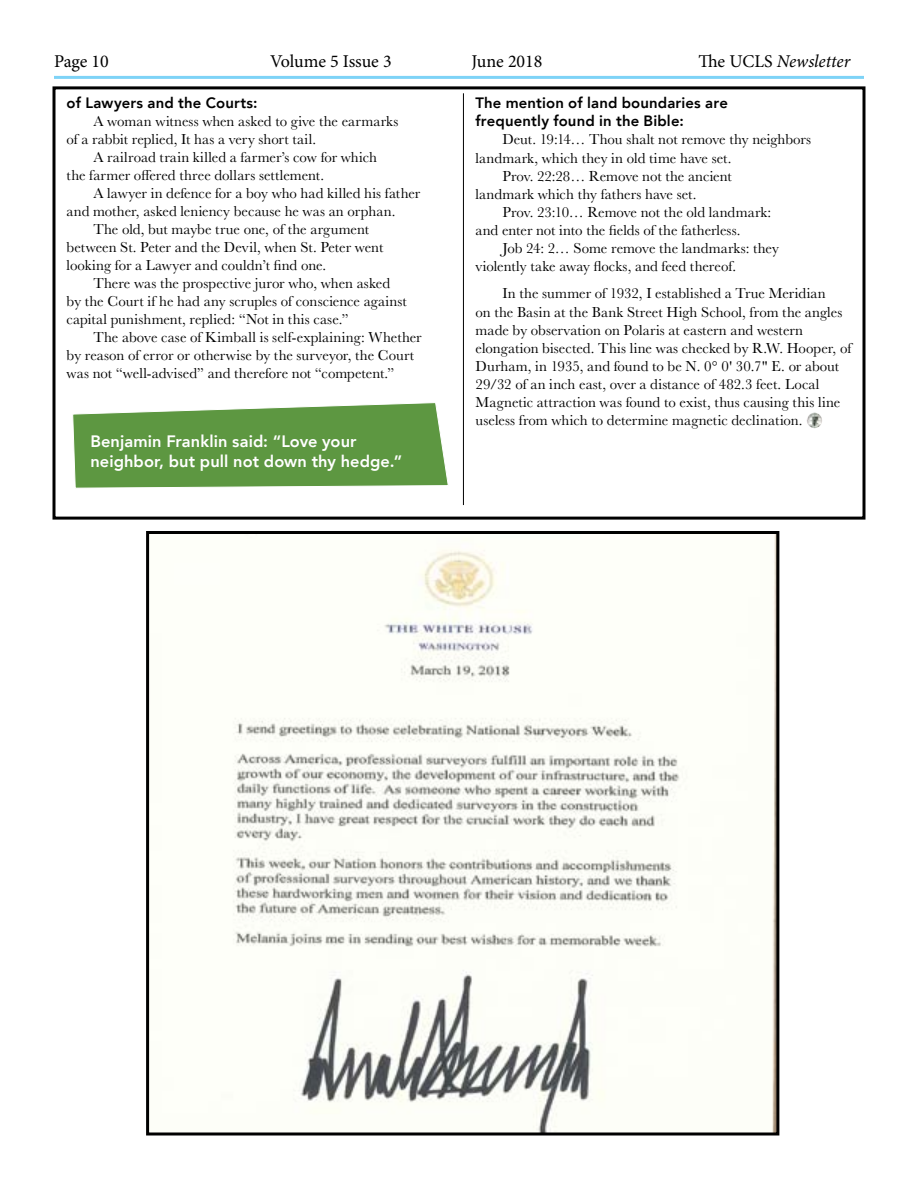
<style>
.page{position:relative;width:918px;height:1188px;background:#fff}
.page>*{position:absolute;margin:0;border:0;box-sizing:border-box;transform-origin:0 0}
.t1{font:18px "Minion Pro";letter-spacing:-.005em;color:#000}
.t2{font:italic 18px "Minion Pro";letter-spacing:-.005em;color:#000}
.t3{font:800 16.5px/19.8px "Avenir";letter-spacing:.005em;color:#fff}
.t4{font:15px/18.1px "Baskerville";letter-spacing:.005em;color:#000}
.t5{font:800 15px/18px "Avenir";letter-spacing:.01em;color:#000}
.s1{font-style:normal}
</style>
<div class="page">
<hr style="left:54px;top:76px;width:810px;height:3px;background:#7ed3f7">
<img style="left:233px;top:535px;width:542px;height:597px">
<div style="left:146px;top:531px;width:633px;height:605px;border:3px solid #000"></div>
<img style="left:807px;top:413px;width:15px;height:15px;border-radius:8px">
<svg style="left:72px;top:402px;width:376px;height:87px;background:#72a45a"></svg>
<hr style="left:463px;top:93px;width:1px;height:412px;background:#000">
<div style="left:52px;top:86px;width:814px;height:434px;border:3px solid #000"></div>
<p class="t1" style="left:54px;top:49px;width:56px">Page 10</p>
<p class="t1" style="left:270px;top:49px;width:123px">Volume 5 Issue 3</p>
<p class="t1" style="left:472px;top:49px;width:72px">June 2018</p>
<p class="t2" style="left:698px;top:49px;width:153px"><span class="s1">The UCLS</span> Newsletter</p>
<p class="t5" style="left:67px;top:94px;width:192px">of Lawyers and the Courts:</p>
<p class="t4" style="left:67px;top:113px;width:333px;text-indent:27px">A woman witness when asked to give the earmarks of a rabbit replied, It has a very short tail.</p>
<p class="t4" style="left:67px;top:149px;width:312px;text-indent:27px">A railroad train killed a farmer’s cow for which the farmer offered three dollars settlement.</p>
<p class="t4" style="left:93px;top:185px;width:328px">A lawyer in defence for a boy who had killed his father</p>
<p class="t4" style="left:67px;top:203px;width:330px">and mother, asked leniency because he was an orphan.</p>
<p class="t4" style="left:93px;top:221px;width:277px">The old, but maybe true one, of the argument</p>
<p class="t4" style="left:67px;top:239px;width:318px">between St. Peter and the Devil, when St. Peter went</p>
<p class="t4" style="left:67px;top:257px;width:261px">looking for a Lawyer and couldn’t find one.</p>
<p class="t4" style="left:93px;top:275px;width:298px">There was the prospective juror who, when asked</p>
<p class="t4" style="left:67px;top:293px;width:342px">by the Court if he had any scruples of conscience against</p>
<p class="t4" style="left:67px;top:311px;width:283px">capital punishment, replied: “Not in this case.”</p>
<p class="t4" style="left:93px;top:329px;width:330px">The above case of Kimball is self-explaining: Whether</p>
<p class="t4" style="left:67px;top:347px;width:349px">by reason of error or otherwise by the surveyor, the Court</p>
<p class="t4" style="left:67px;top:365px;width:329px">was not “well-advised” and therefore not “competent.”</p>
<p class="t5" style="left:476px;top:94px;width:254px">The mention of land boundaries are frequently found in the Bible:</p>
<p class="t4" style="left:502px;top:131px;width:310px">Deut. 19:14… Thou shalt not remove thy neighbors</p>
<p class="t4" style="left:476px;top:149px;width:257px">landmark, which they in old time have set.</p>
<p class="t4" style="left:502px;top:167px;width:231px">Prov. 22:28… Remove not the ancient</p>
<p class="t4" style="left:476px;top:185px;width:222px">landmark which thy fathers have set.</p>
<p class="t4" style="left:502px;top:203px;width:270px">Prov. 23:10… Remove not the old landmark:</p>
<p class="t4" style="left:476px;top:221px;width:266px">and enter not into the fields of the fatherless.</p>
<p class="t4" style="left:502px;top:239px;width:278px">Job 24: 2… Some remove the landmarks: they</p>
<p class="t4" style="left:476px;top:257px;width:262px">violently take away flocks, and feed thereof.</p>
<p class="t4" style="left:476px;top:285px;width:377px;text-indent:27px">In the summer of 1932, I established a True Meridian<br>on the Basin at the Bank Street High School, from the angles made by observation on Polaris at eastern and western elongation bisected. This line was checked by R.W. Hooper, of Durham, in 1935, and found to be N. 0° 0' 30.7" E. or about 29/32 of an inch east, over a distance of 482.3 feet. Local Magnetic attraction was found to exist, thus causing this line useless from which to determine magnetic declination.</p>
<p class="t3" style="left:91px;top:431px;width:313px">Benjamin Franklin said: “Love your neighbor, but pull not down thy hedge.”</p>
</div>
